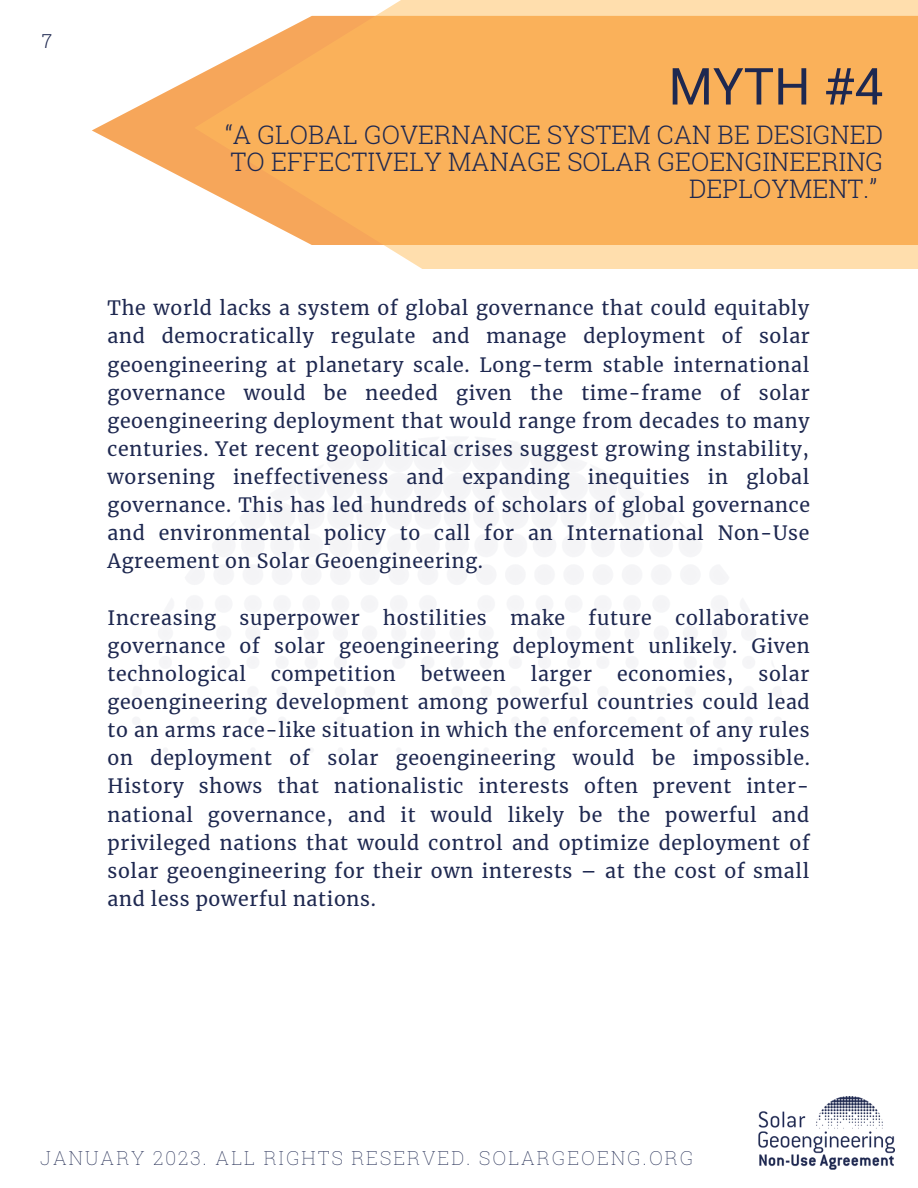
<style>
.page{position:relative;width:918px;height:1188px;background:#fff}
.page>*{position:absolute;margin:0;border:0;box-sizing:border-box;transform-origin:0 0}
.t1{font:51px "Roboto";color:#1e2850}
.t2{font:300 25.5px/27px "Roboto Slab";color:#1e2850;text-align:right}
.t3{font:19.5px/28.2px "Merriweather";letter-spacing:.035em;color:#1e2850;text-align:justify}
.t4{font:100 19.2px "Roboto Slab";letter-spacing:.105em;color:#1e2850}
.t5{font:300 19.2px "Roboto Slab";color:#1e2850}
</style>
<div class="page">
<svg style="left:92px;top:77px;width:102px;height:107px"></svg>
<svg style="left:194px;top:0;width:724px;height:269px;background:#fabb6f"></svg>
<img style="left:758px;top:1096px;width:136px;height:73px">
<p class="t5" style="left:42px;top:28px;width:12px">7</p>
<h1 class="t1" style="left:668px;top:57px;width:216px">MYTH #4</h1>
<h2 class="t2" style="left:225px;top:120px;width:660px">“A GLOBAL GOVERNANCE SYSTEM CAN BE DESIGNED<br>TO EFFECTIVELY MANAGE SOLAR GEOENGINEERING<br>DEPLOYMENT.”</h2>
<p class="t3" style="left:108px;top:294px;width:704px">The world lacks a system of global governance that could equitably and democratically regulate and manage deployment of solar geoengineering at planetary scale. Long-term stable international governance would be needed given the time-frame of solar geoengineering deployment that would range from decades to many centuries. Yet recent geopolitical crises suggest growing instability, worsening ineffectiveness and expanding inequities in global governance. This has led hundreds of scholars of global governance and environmental policy to call for an International Non-Use Agreement on Solar Geoengineering.</p>
<p class="t3" style="left:108px;top:604px;width:704px">Increasing superpower hostilities make future collaborative governance of solar geoengineering deployment unlikely. Given technological</p>
<p class="t3" style="left:108px;top:660px;width:704px;text-indent:651px">solar geoengineering development among powerful countries could lead to an arms race-like situation in which the enforcement of any rules on deployment of solar geoengineering would be impossible.<br>History shows that nationalistic interests often prevent inter&shy;national governance, and it would likely be the powerful and privileged nations that would control and optimize deployment of solar geoengineering for their own interests – at the cost of small and less powerful nations.</p>
<p class="t3" style="left:271px;top:660px;width:126px">competition</p>
<p class="t3" style="left:421px;top:660px;width:86px">between</p>
<p class="t3" style="left:531px;top:660px;width:63px">larger</p>
<p class="t3" style="left:617px;top:660px;width:118px">economies,</p>
<p class="t4" style="left:40px;top:1145px;width:654px">JANUARY 2023. ALL RIGHTS RESERVED. SOLARGEOENG.ORG</p>
</div>
